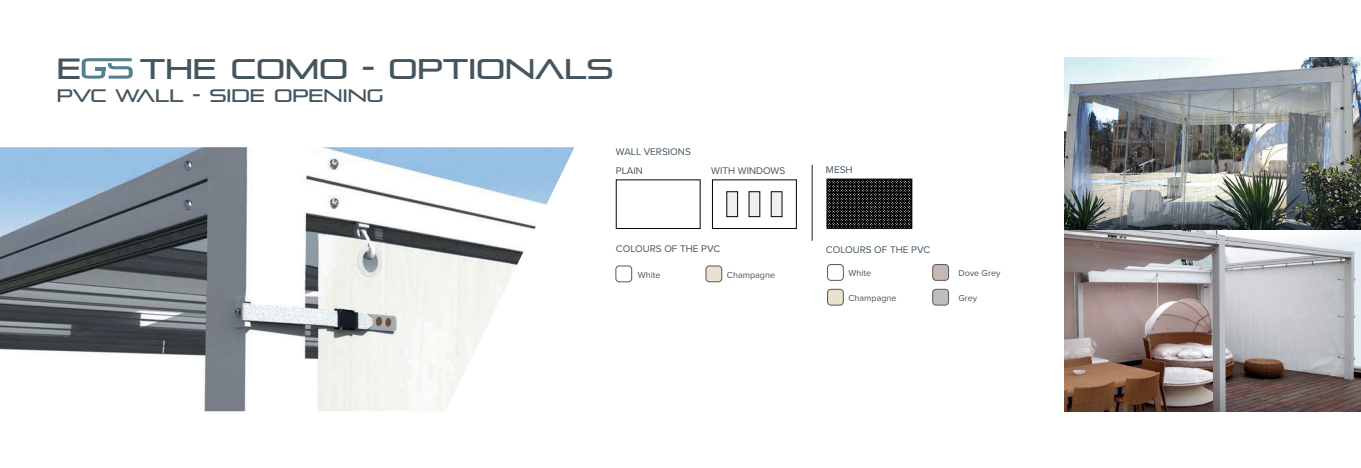
<style>
.page{position:relative;width:1361px;height:468px;background:#fff}
.page>*{position:absolute;margin:0;border:0;box-sizing:border-box;transform-origin:0 0}
.t1{font:29px "Pirulen Rg";color:#45555f}
.t2{font:28.3px "Pirulen Rg";color:#45555f}
.t3{font:18px "Pirulen Rg";color:#45555f}
.t4{font:10px "Proxima Nova";color:#45555f}
.t5{font:9px "Proxima Nova";color:#45555f}
</style>
<div class="page">
<img style="left:0;top:147px;width:574px;height:264px">
<div style="left:616px;top:180px;width:84px;height:49px;background:#fff;border:1px solid #040503"></div>
<div style="left:615px;top:266px;width:17px;height:16px;border:1px solid #57585a;border-radius:3px"></div>
<svg style="left:82px;top:58px;width:51px;height:21px"></svg>
<img style="left:1065px;top:57px;width:296px;height:354px">
<div style="left:706px;top:266px;width:16px;height:16px;background:#eae1ce;border-radius:3px"></div>
<div style="left:705px;top:266px;width:17px;height:16px;border:1px solid #57585a;border-radius:3px"></div>
<div style="left:827px;top:264px;width:16px;height:16px;border:1px solid #57585a;border-radius:3px"></div>
<div style="left:932px;top:264px;width:16px;height:16px;background:#c8b8b4;border-radius:3px"></div>
<div style="left:932px;top:264px;width:17px;height:16px;border:1px solid #57585a;border-radius:3px"></div>
<div style="left:827px;top:289px;width:16px;height:16px;background:#eae1ce;border-radius:3px"></div>
<div style="left:827px;top:289px;width:16px;height:16px;border:1px solid #57585a;border-radius:3px"></div>
<div style="left:932px;top:289px;width:16px;height:16px;background:#bcbfc1;border-radius:3px"></div>
<div style="left:932px;top:289px;width:17px;height:16px;border:1px solid #57585a;border-radius:3px"></div>
<svg style="left:828px;top:181px;width:82px;height:45px;background:#222321"></svg>
<div style="left:826px;top:179px;width:86px;height:49px;border:1px solid #040503"></div>
<div style="left:712px;top:180px;width:84px;height:49px;background:#fff;border:1px solid #040503"></div>
<div style="left:771px;top:191px;width:11px;height:26px;background:#edeff0;border:1px solid #040503"></div>
<div style="left:749px;top:191px;width:11px;height:26px;background:#edeff0;border:1px solid #040503"></div>
<div style="left:726px;top:191px;width:12px;height:26px;background:#edeff0;border:1px solid #040503"></div>
<hr style="left:812px;top:165px;width:1px;height:76px;background:#231f20">
<p class="t1" style="left:57px;top:51px;width:26px">E</p>
<p class="t2" style="left:140px;top:52px;width:475px">THE COMO - OPTIONALS</p>
<p class="t3" style="left:57px;top:84px;width:328px">PVC WALL - SIDE OPENING</p>
<p class="t4" style="left:616px;top:144px;width:76px">WALL VERSIONS</p>
<p class="t4" style="left:616px;top:163px;width:29px">PLAIN</p>
<p class="t4" style="left:711px;top:163px;width:76px">WITH WINDOWS</p>
<p class="t4" style="left:616px;top:241px;width:106px">COLOURS OF THE PVC</p>
<p class="t5" style="left:638px;top:268px;width:24px">White</p>
<p class="t5" style="left:727px;top:268px;width:50px">Champagne</p>
<p class="t4" style="left:826px;top:162px;width:28px">MESH</p>
<p class="t4" style="left:826px;top:242px;width:106px">COLOURS OF THE PVC</p>
<p class="t5" style="left:848px;top:267px;width:24px">White</p>
<p class="t5" style="left:958px;top:267px;width:44px">Dove Grey</p>
<p class="t5" style="left:848px;top:291px;width:50px">Champagne</p>
<p class="t5" style="left:958px;top:291px;width:20px">Grey</p>
</div>
